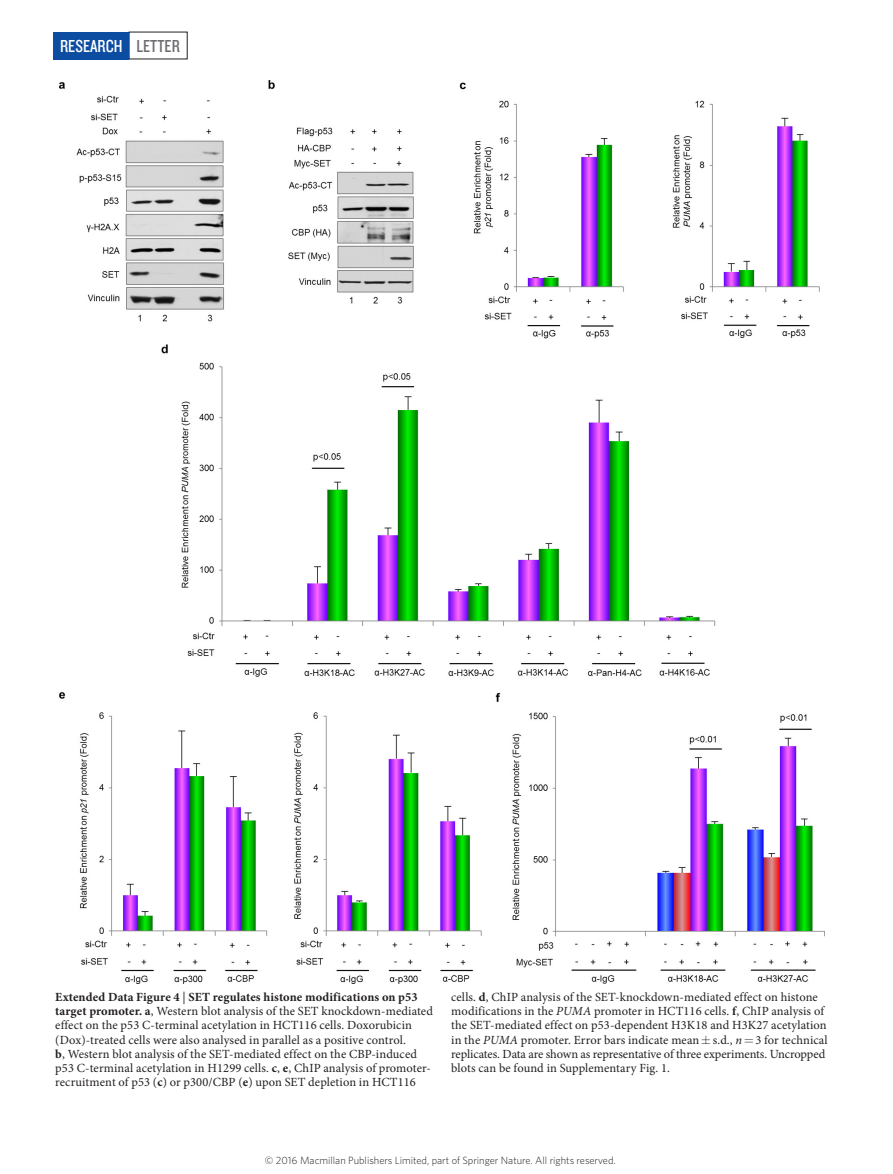
<style>
.page{position:relative;width:893px;height:1174px;background:#fff}
.page>*{position:absolute;margin:0;border:0;box-sizing:border-box;transform-origin:0 0}
.t1{font:18px "Knockout 29 Junior Ltweight";color:#fff}
.t2{font:12.45px/14.2px "Minion Pro";letter-spacing:.01em;color:#231f20}
.t3{font:300 10.5px "Whitney";color:#231f20}
.s1{color:#6c6d70}
.s2{font-weight:700}
.s3{font-style:italic}
</style>
<div class="page">
<div style="left:53px;top:32px;width:76px;height:27px;background:#0d4da1"></div>
<img style="left:60px;top:81px;width:765px;height:902px">
<h1 class="t1" style="left:60px;top:34px;width:121px">RESEARCH <span class="s1">LETTER</span></h1>
<p class="t2" style="left:55px;top:989px;width:379px"><span class="s2">Extended Data Figure 4</span> | <span class="s2">SET regulates histone modifications on p53 target promoter. a</span>, Western blot analysis of the SET knockdown-mediated effect on the p53 C-terminal acetylation in HCT116 cells. Doxorubicin (Dox)-treated cells were also analysed in parallel as a positive control.<br><span class="s2">b</span>, Western blot analysis of the SET-mediated effect on the CBP-induced p53 C-terminal acetylation in H1299 cells. <span class="s2">c</span>, <span class="s2">e</span>, ChIP analysis of promoter&shy;recruitment of p53 (<span class="s2">c</span>) or p300/CBP (<span class="s2">e</span>) upon SET depletion in HCT116</p>
<p class="t2" style="left:451px;top:989px;width:378px">cells. <span class="s2">d</span>, ChIP analysis of the SET-knockdown-mediated effect on histone modifications in the <span class="s3">PUMA</span> promoter in HCT116 cells. <span class="s2">f</span>, ChIP analysis of the SET-mediated effect on p53-dependent H3K18 and H3K27 acetylation in the <span class="s3">PUMA</span> promoter. Error bars indicate mean s.d., <span class="s3">n</span> 3 for technical replicates. Data are shown as representative of three experiments. Uncropped blots can be found in Supplementary Fig. 1.</p>
<p class="t3" style="left:265px;top:1153px;width:352px">© 2016 Macmillan Publishers Limited, part of Springer Nature. All rights reserved.</p>
</div>
